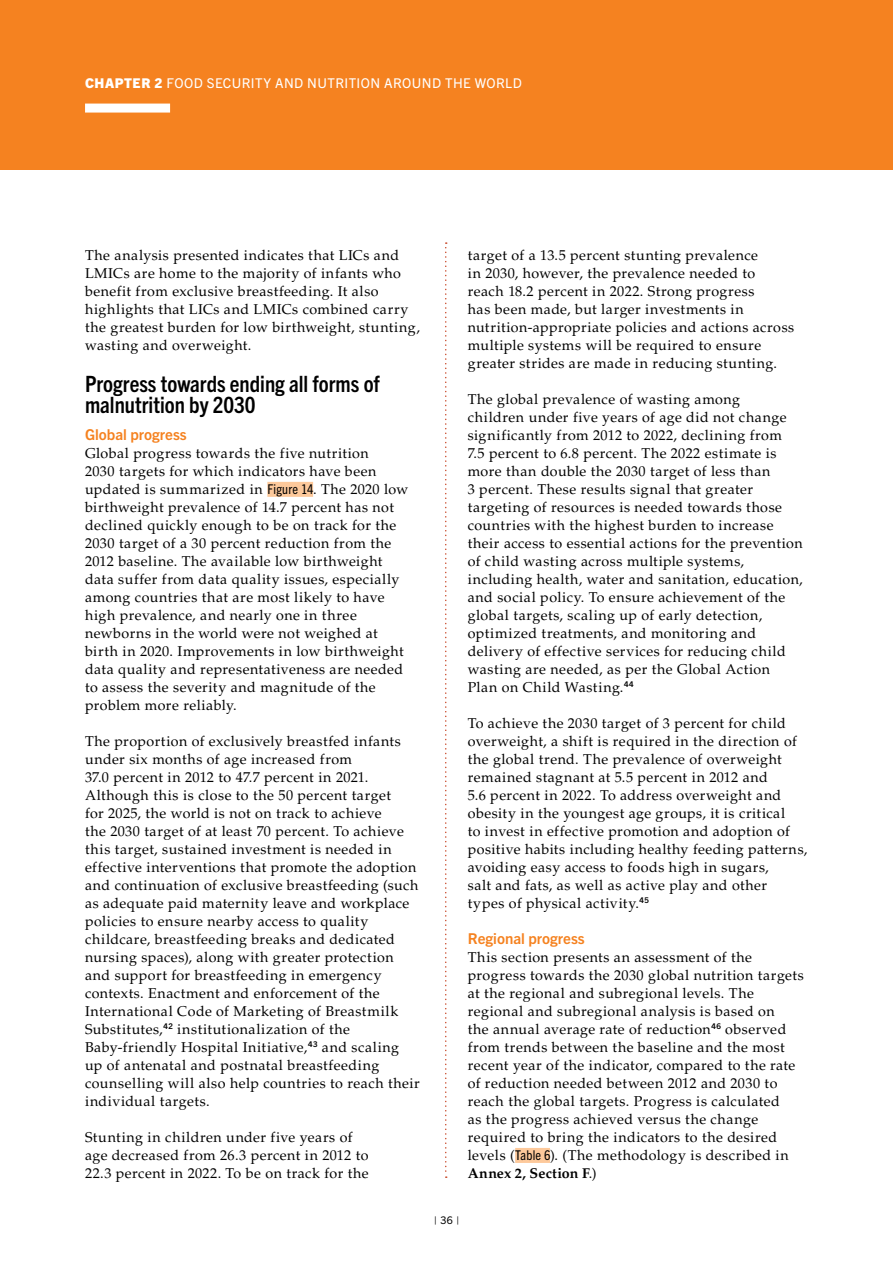
<style>
.page{position:relative;width:893px;height:1263px;background:#fff}
.page>*{position:absolute;margin:0;border:0;box-sizing:border-box;transform-origin:0 0}
.t1{font:700 condensed 22.5px/21px "Trade Gothic Next LT Pro";color:#000}
.t2{font:700 15px "Trade Gothic Next LT Pro";color:#f58220}
.t3{font:14.25px/18px "Palatino LT Std";letter-spacing:.03em;color:#000}
.t4{font:13.5px "Trade Gothic Next LT Pro";letter-spacing:.03em;color:#fff}
.t5{font:10.5px "Trade Gothic Next LT Pro";color:#000}
.s1{font-weight:800}
.s2{font-family:"Trade Gothic Next LT Pro";font-stretch:condensed;font-size:13.5px}
.s3{font-weight:700}
</style>
<div class="page">
<svg style="left:445px;top:242px;width:2px;height:936px"></svg>
<div style="left:0;top:0;width:893px;height:170px;background:#f58220"></div>
<div style="left:85px;top:104px;width:85px;height:9px;background:#fff"></div>
<div style="left:267px;top:482px;width:46px;height:15px;background:#fdc99b"></div>
<div style="left:515px;top:1148px;width:35px;height:15px;background:#fdc99b"></div>
<p class="t4" style="left:85px;top:74px;width:438px"><span class="s1">CHAPTER 2</span> FOOD SECURITY AND NUTRITION AROUND THE WORLD</p>
<p class="t3" style="left:85px;top:246px;width:336px">The analysis presented indicates that LICs and LMICs are home to the majority of infants who benefit from exclusive breastfeeding. It also highlights that LICs and LMICs combined carry the greatest burden for low birthweight, stunting, wasting and overweight.</p>
<h1 class="t1" style="left:85px;top:372px;width:296px">Progress towards ending all forms of malnutrition by 2030</h1>
<p class="t2" style="left:85px;top:424px;width:103px">Global progress</p>
<p class="t3" style="left:85px;top:444px;width:325px">Global progress towards the five nutrition<br>2030 targets for which indicators have been updated is summarized in <span class="s2">Figure 14</span>. The 2020 low birthweight prevalence of 14.7 percent has not declined quickly enough to be on track for the 2030 target of a 30 percent reduction from the 2012 baseline. The available low birthweight data suffer from data quality issues, especially among countries that are most likely to have high prevalence, and nearly one in three newborns in the world were not weighed at birth in 2020. Improvements in low birthweight data quality and representativeness are needed to assess the severity and magnitude of the problem more reliably.</p>
<p class="t3" style="left:85px;top:732px;width:336px">The proportion of exclusively breastfed infants under six months of age increased from<br>37.0 percent in 2012 to 47.7 percent in 2021.<br>Although this is close to the 50 percent target<br>for 2025, the world is not on track to achieve<br>the 2030 target of at least 70 percent. To achieve this target, sustained investment is needed in effective interventions that promote the adoption and continuation of exclusive breastfeeding (such as adequate paid maternity leave and workplace policies to ensure nearby access to quality childcare, breastfeeding breaks and dedicated nursing spaces), along with greater protection and support for breastfeeding in emergency contexts. Enactment and enforcement of the International Code of Marketing of Breastmilk Substitutes,<sup>42</sup> institutionalization of the Baby-friendly Hospital Initiative,<sup>43</sup> and scaling up of antenatal and postnatal breastfeeding counselling will also help countries to reach their individual targets.</p>
<p class="t3" style="left:85px;top:1128px;width:285px">Stunting in children under five years of age decreased from 26.3 percent in 2012 to<br>22.3 percent in 2022. To be on track for the</p>
<p class="t3" style="left:468px;top:246px;width:328px">target of a 13.5 percent stunting prevalence<br>in 2030, however, the prevalence needed to reach 18.2 percent in 2022. Strong progress<br>has been made, but larger investments in nutrition-appropriate policies and actions across multiple systems will be required to ensure greater strides are made in reducing stunting.</p>
<p class="t3" style="left:468px;top:390px;width:337px">The global prevalence of wasting among<br>children under five years of age did not change significantly from 2012 to 2022, declining from<br>7.5 percent to 6.8 percent. The 2022 estimate is more than double the 2030 target of less than<br>3 percent. These results signal that greater targeting of resources is needed towards those countries with the highest burden to increase their access to essential actions for the prevention of child wasting across multiple systems, including health, water and sanitation, education, and social policy. To ensure achievement of the global targets, scaling up of early detection, optimized treatments, and monitoring and delivery of effective services for reducing child wasting are needed, as per the Global Action Plan on Child Wasting.<sup>44</sup></p>
<p class="t3" style="left:468px;top:714px;width:341px">To achieve the 2030 target of 3 percent for child overweight, a shift is required in the direction of the global trend. The prevalence of overweight remained stagnant at 5.5 percent in 2012 and<br>5.6 percent in 2022. To address overweight and obesity in the youngest age groups, it is critical<br>to invest in effective promotion and adoption of positive habits including healthy feeding patterns, avoiding easy access to foods high in sugars,<br>salt and fats, as well as active play and other types of physical activity.<sup>45</sup></p>
<p class="t2" style="left:468px;top:928px;width:118px">Regional progress</p>
<p class="t3" style="left:468px;top:948px;width:338px">This section presents an assessment of the progress towards the 2030 global nutrition targets at the regional and subregional levels. The regional and subregional analysis is based on<br>the annual average rate of reduction<sup>46</sup> observed from trends between the baseline and the most recent year of the indicator, compared to the rate of reduction needed between 2012 and 2030 to reach the global targets. Progress is calculated<br>as the progress achieved versus the change required to bring the indicators to the desired levels (<span class="s2">Table 6</span>). (The methodology is described in <span class="s3">Annex 2, Section F</span>.)</p>
<p class="t5" style="left:434px;top:1213px;width:27px">| 36 |</p>
</div>
